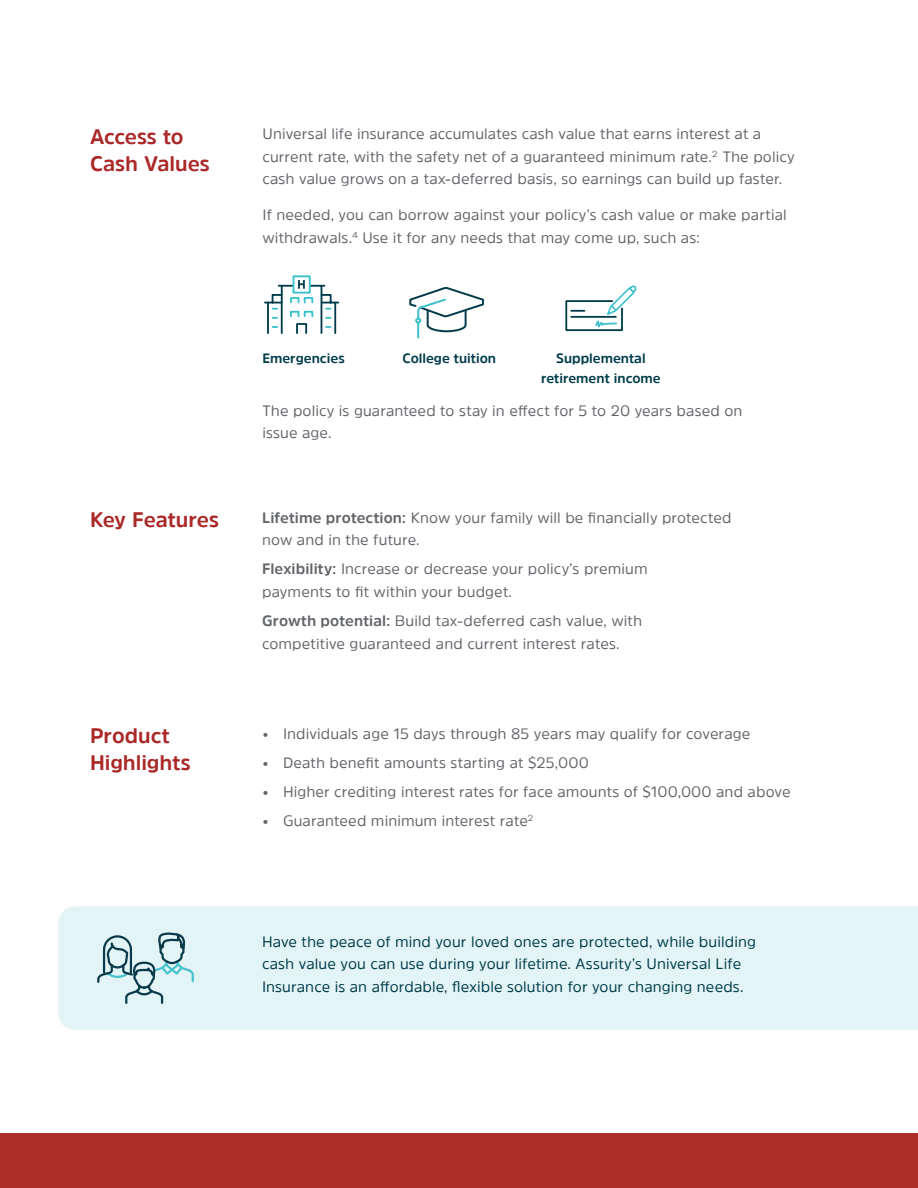
<style>
.page{position:relative;width:918px;height:1188px;background:#fff}
.page>*{position:absolute;margin:0;border:0;box-sizing:border-box;transform-origin:0 0}
.Bullet_Standard_10pt{font:700 21px/27px "Amsi Pro";color:#aa2928}
.bodycopy{font:15px/22.5px "Amsi Pro";letter-spacing:.005em;color:#62656a}
.Bullet_Standard_10pt-2{font:15px/22.5px "Amsi Pro";letter-spacing:.005em;color:#62656a}
.Bullet_Standard_10pt-3{font:15px/22.5px "Amsi Pro";letter-spacing:.005em;color:#013c4b}
.t1{font:700 13.5px/19.5px "Amsi Pro";color:#013c4b;text-align:center}
.s1{font-weight:700}
</style>
<div class="page">
<div style="left:58px;top:906px;width:860px;height:124px;background:#e3f4f6"></div>
<div style="left:0;top:1133px;width:918px;height:55px;background:#ad2d29"></div>
<svg style="left:96px;top:932px;width:99px;height:98px"></svg>
<div style="left:293px;top:275px;width:18px;height:19px;border:2px solid #38c1cc"></div>
<svg style="left:264px;top:280px;width:76px;height:54px"></svg>
<svg style="left:409px;top:287px;width:75px;height:51px"></svg>
<svg style="left:565px;top:285px;width:72px;height:47px"></svg>
<p class="Bullet_Standard_10pt" style="left:90px;top:122px;width:122px">Access to<br>Cash Values</p>
<p class="bodycopy" style="left:262px;top:122px;width:534px">Universal life insurance accumulates cash value that earns interest at a current rate, with the safety net of a guaranteed minimum rate.<sup>2</sup> The policy cash value grows on a tax-deferred basis, so earnings can build up faster.</p>
<p class="bodycopy" style="left:262px;top:203px;width:526px">If needed, you can borrow against your policy’s cash value or make partial withdrawals.<sup>4</sup> Use it for any needs that may come up, such as:</p>
<p class="t1" style="left:262px;top:348px;width:84px">Emergencies</p>
<p class="t1" style="left:403px;top:348px;width:95px">College tuition</p>
<p class="t1" style="left:541px;top:348px;width:121px">Supplemental retirement income</p>
<p class="Bullet_Standard_10pt" style="left:90px;top:506px;width:131px">Key Features</p>
<p class="Bullet_Standard_10pt" style="left:90px;top:722px;width:102px">Product<br>Highlights</p>
<p class="Bullet_Standard_10pt-2" style="left:262px;top:399px;width:481px">The policy is guaranteed to stay in effect for 5 to 20 years based on issue age.</p>
<p class="Bullet_Standard_10pt-2" style="left:262px;top:506px;width:471px"><span class="s1">Lifetime protection:</span> Know your family will be financially protected now and in the future.</p>
<p class="Bullet_Standard_10pt-2" style="left:262px;top:558px;width:387px"><span class="s1">Flexibility:</span> Increase or decrease your policy’s premium payments to fit within your budget.</p>
<p class="Bullet_Standard_10pt-2" style="left:262px;top:609px;width:382px"><span class="s1">Growth potential:</span> Build tax-deferred cash value, with competitive guaranteed and current interest rates.</p>
<p class="bodycopy" style="left:263px;top:722px;width:489px">• Individuals age 15 days through 85 years may qualify for coverage</p>
<p class="bodycopy" style="left:263px;top:751px;width:328px">• Death benefit amounts starting at $25,000</p>
<p class="bodycopy" style="left:263px;top:780px;width:529px">• Higher crediting interest rates for face amounts of $100,000 and above</p>
<p class="bodycopy" style="left:263px;top:810px;width:272px">• Guaranteed minimum interest rate<sup>2</sup></p>
<p class="Bullet_Standard_10pt-3" style="left:262px;top:930px;width:495px">Have the peace of mind your loved ones are protected, while building cash value you can use during your lifetime. Assurity’s Universal Life<br>Insurance is an affordable, flexible solution for your changing needs.</p>
</div>
